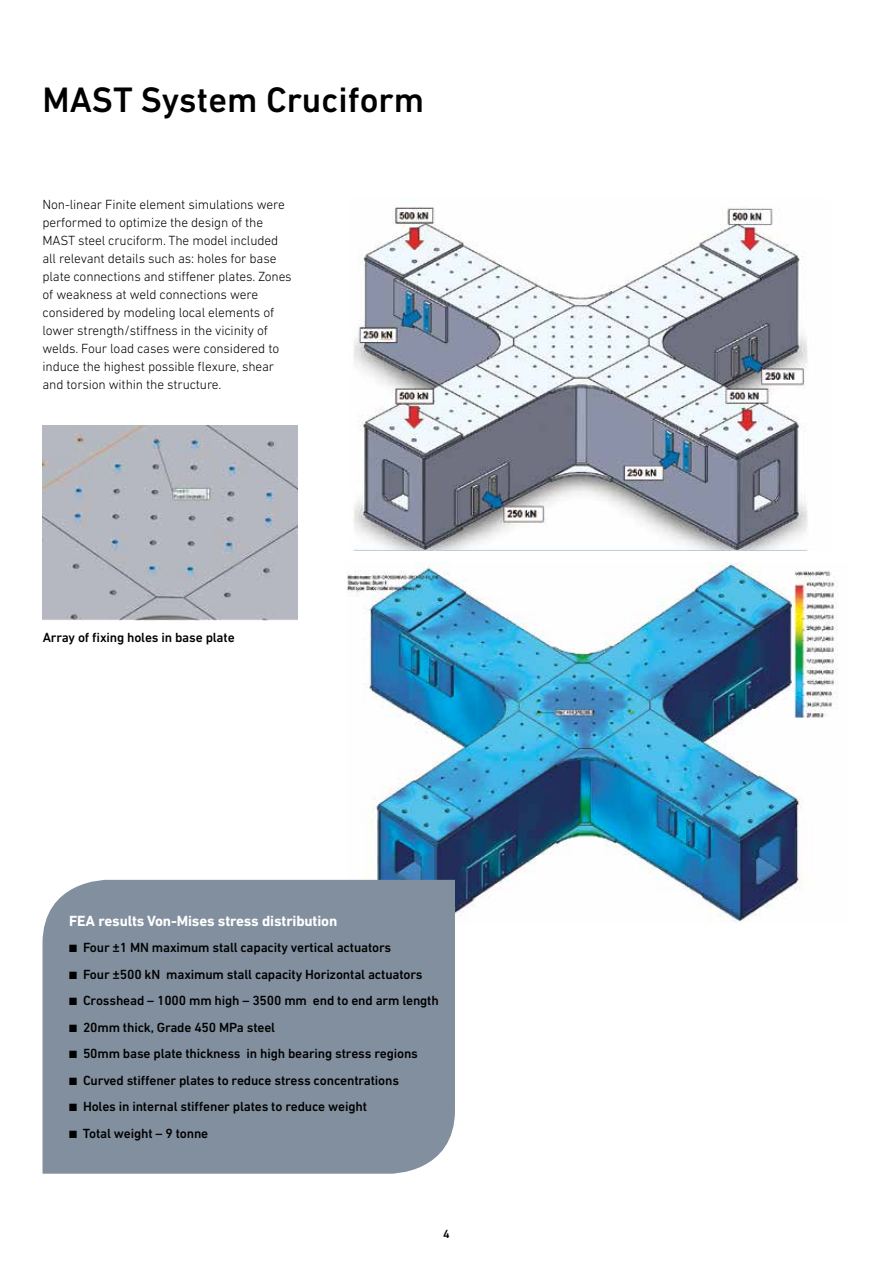
<style>
.page{position:relative;width:893px;height:1263px;background:#fff}
.page>*{position:absolute;margin:0;border:0;box-sizing:border-box;transform-origin:0 0}
.t1{font:500 36px "DIN Next LT Pro";color:#000}
.t2{font:700 15px "DIN Next LT Pro";letter-spacing:-.01em;color:#fff}
.t3{font:300 13.5px/18px "DIN Next LT Pro";letter-spacing:-.01em;color:#000}
.t4{font:500 13.5px "DIN Next LT Pro";letter-spacing:-.01em;color:#000}
.t5{font:500 12px "DIN Next LT Pro";color:#000}
</style>
<div class="page">
<img style="left:346px;top:562px;width:492px;height:360px">
<img style="left:353px;top:207px;width:455px;height:344px">
<img style="left:43px;top:426px;width:255px;height:194px">
<div style="left:43px;top:880px;width:412px;height:294px;background:#828f9e"></div>
<h1 class="t1" style="left:43px;top:79px;width:383px">MAST System Cruciform</h1>
<p class="t3" style="left:43px;top:195px;width:251px">Non-linear Finite element simulations were performed to optimize the design of the MAST steel cruciform. The model included all relevant details such as: holes for base plate connections and stiffener plates. Zones of weakness at weld connections were considered by modeling local elements of lower strength/stiffness in the vicinity of welds. Four load cases were considered to induce the highest possible flexure, shear and torsion within the structure.</p>
<p class="t4" style="left:43px;top:629px;width:193px">Array of fixing holes in base plate</p>
<p class="t2" style="left:69px;top:912px;width:270px">FEA results Von-Mises stress distribution</p>
<p class="t4" style="left:69px;top:940px;width:324px">■ Four ±1 MN maximum stall capacity vertical actuators</p>
<p class="t4" style="left:69px;top:966px;width:355px">■ Four ±500 kN maximum stall capacity Horizontal actuators</p>
<p class="t4" style="left:69px;top:993px;width:371px">■ Crosshead – 1000 mm high – 3500 mm end to end arm length</p>
<p class="t4" style="left:69px;top:1019px;width:208px">■ 20mm thick, Grade 450 MPa steel</p>
<p class="t4" style="left:69px;top:1046px;width:350px">■ 50mm base plate thickness in high bearing stress regions</p>
<p class="t4" style="left:69px;top:1072px;width:331px">■ Curved stiffener plates to reduce stress concentrations</p>
<p class="t4" style="left:69px;top:1099px;width:299px">■ Holes in internal stiffener plates to reduce weight</p>
<p class="t4" style="left:69px;top:1125px;width:141px">■ Total weight – 9 tonne</p>
<p class="t5" style="left:443px;top:1227px;width:8px">4</p>
</div>
